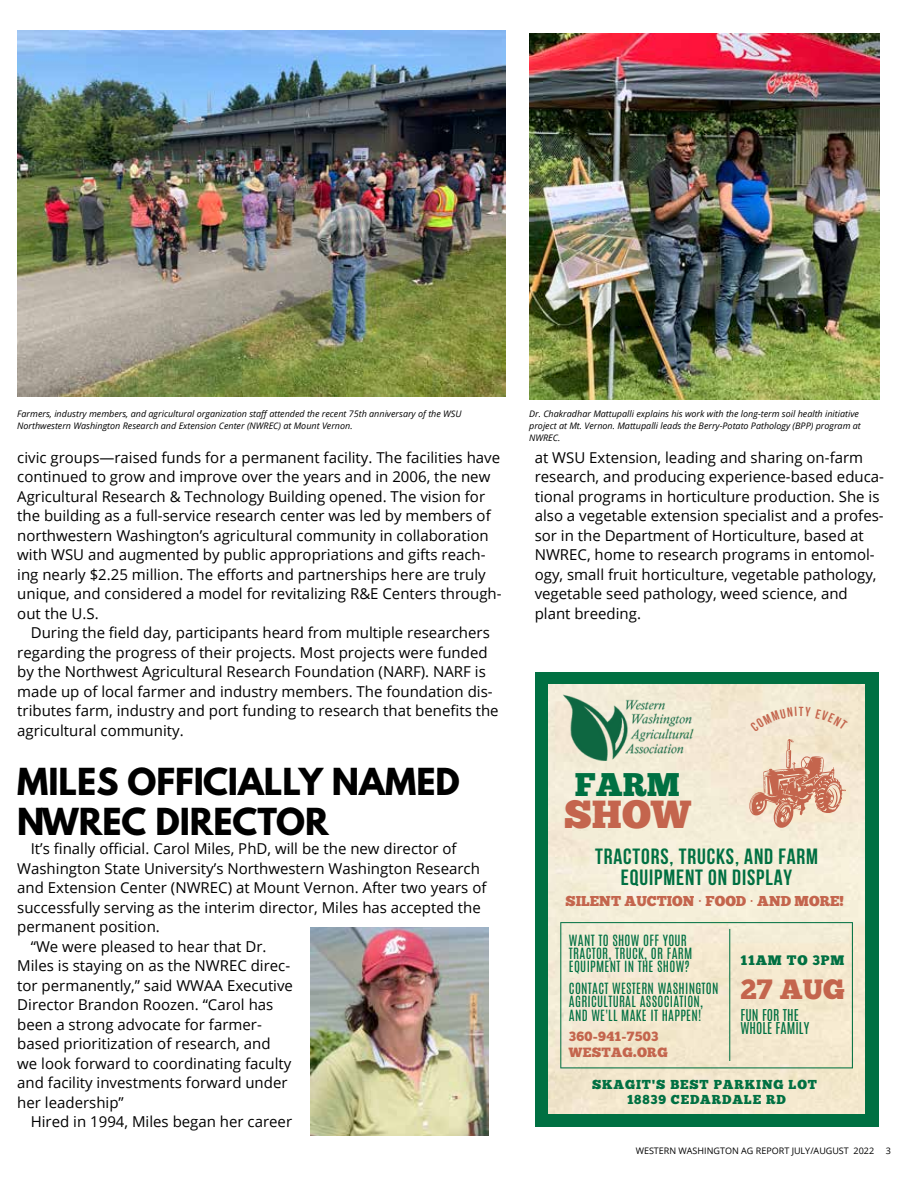
<style>
.page{position:relative;width:918px;height:1188px;background:#fff}
.page>*{position:absolute;margin:0;border:0;box-sizing:border-box;transform-origin:0 0}
.t1{font:39.15px "Chunk Five";color:#c4654d}
.t2{font:700 33px/39.6px "League Spartan";color:#000}
.t3{font:32.7px "Chunk Five";color:#007042}
.t4{font:27.9px "Chunk Five";color:#c4654d}
.t5{font:700 21.9px/21.5px "Bebas Neue";letter-spacing:.04em;color:#007042;text-align:center}
.t6{font:15px/19.5px "Open Sans";color:#000}
.t7{font:14.4px "Chunk Five";color:#c4654d}
.t8{font:13.8px "Chunk Five";letter-spacing:.06em;color:#007042}
.t9{font:13.65px/13.4px "Antonio";color:#007042}
.t10{font:13.35px/16.4px "Chunk Five";letter-spacing:.02em;color:#c4654d}
.t11{font:13.05px/14.2px "Chunk Five";letter-spacing:.065em;color:#007042;text-align:center}
.t12{font:12.9px/13.4px "Antonio";letter-spacing:.02em;color:#007042}
.t13{font:italic 9px/12px "Open Sans";color:#000}
.t14{font:9px "Open Sans";color:#000}
.s1{font-family:"Noto Sans"}
</style>
<div class="page">
<img style="left:310px;top:928px;width:178px;height:207px">
<img style="left:17px;top:30px;width:488px;height:367px">
<img style="left:529px;top:33px;width:351px;height:367px">
<div style="left:535px;top:672px;width:343px;height:454px;background:#007042"></div>
<img style="left:549px;top:684px;width:316px;height:430px">
<svg style="left:560px;top:922px;width:293px;height:146px"></svg>
<img style="left:561px;top:694px;width:133px;height:67px">
<svg style="left:748px;top:739px;width:98px;height:90px"></svg>
<hr style="left:729px;top:929px;width:1px;height:132px;background:#007042">
<svg style="left:750px;top:707px;width:98px;height:25px"></svg>
<p class="t13" style="left:17px;top:408px;width:446px">Farmers, industry members, and agricultural organization staff attended the recent 75th anniversary of the WSU<br>Northwestern Washington Research and Extension Center (NWREC) at Mount Vernon.</p>
<p class="t13" style="left:529px;top:408px;width:333px">Dr. Chakradhar Mattupalli explains his work with the long-term soil health initiative project at Mt. Vernon. Mattupalli leads the Berry-Potato Pathology (BPP) program at<br>NWREC.</p>
<p class="t6" style="left:535px;top:447px;width:351px">at WSU Extension, leading and sharing on-farm research, and producing experience-based educa&shy;tional programs in horticulture production. She is also a vegetable extension specialist and a profes&shy;sor in the Department of Horticulture, based at NWREC, home to research programs in entomol&shy;ogy, small fruit horticulture, vegetable pathology, vegetable seed pathology, weed science, and plant breeding.</p>
<p class="t6" style="left:17px;top:447px;width:486px">civic groups—raised funds for a permanent facility. The facilities have continued to grow and improve over the years and in 2006, the new Agricultural Research &amp; Technology Building opened. The vision for the building as a full-service research center was led by members of northwestern Washington’s agricultural community in collaboration with WSU and augmented by public appropriations and gifts reach&shy;ing nearly $2.25 million. The efforts and partnerships here are truly unique, and considered a model for revitalizing R&amp;E Centers through&shy;out the U.S.</p>
<p class="t6" style="left:17px;top:623px;width:483px;text-indent:14px">During the field day, participants heard from multiple researchers regarding the progress of their projects. Most projects were funded by the Northwest Agricultural Research Foundation (NARF). NARF is made up of local farmer and industry members. The foundation dis&shy;tributes farm, industry and port funding to research that benefits the agricultural community.</p>
<h2 class="t2" style="left:17px;top:761px;width:444px">MILES OFFICIALLY NAMED<br>NWREC DIRECTOR</h2>
<p class="t6" style="left:31px;top:839px;width:427px">It’s finally official. Carol Miles, PhD, will be the new director of</p>
<p class="t6" style="left:17px;top:858px;width:464px">Washington State University’s Northwestern Washington Research</p>
<p class="t6" style="left:17px;top:878px;width:471px">and Extension Center (NWREC) at Mount Vernon. After two years of</p>
<p class="t6" style="left:17px;top:897px;width:465px">successfully serving as the interim director, Miles has accepted the</p>
<p class="t6" style="left:17px;top:917px;width:144px">permanent position.</p>
<p class="t6" style="left:31px;top:936px;width:237px">“We were pleased to hear that Dr.</p>
<p class="t6" style="left:17px;top:956px;width:274px">Miles is staying on as the NWREC direc-</p>
<p class="t6" style="left:17px;top:975px;width:277px">tor permanently,” said WWAA Executive</p>
<p class="t6" style="left:17px;top:995px;width:258px">Director Brandon Roozen. “Carol has</p>
<p class="t6" style="left:17px;top:1014px;width:246px">been a strong advocate for farmer-</p>
<p class="t6" style="left:17px;top:1034px;width:255px">based prioritization of research, and</p>
<p class="t6" style="left:17px;top:1053px;width:276px">we look forward to coordinating faculty</p>
<p class="t6" style="left:17px;top:1073px;width:272px">and facility investments forward under</p>
<p class="t6" style="left:17px;top:1092px;width:108px">her leadership”</p>
<p class="t6" style="left:31px;top:1112px;width:263px">Hired in 1994, Miles began her career</p>
<h3 class="t3" style="left:575px;top:765px;width:107px">FARM</h3>
<h1 class="t1" style="left:564px;top:791px;width:128px">SHOW</h1>
<h3 class="t5" style="left:595px;top:845px;width:225px">TRACTORS, TRUCKS, AND FARM<br>EQUIPMENT ON DISPLAY</h3>
<p class="t7" style="left:566px;top:893px;width:280px">SILENT AUCTION <span class="s1">·</span> FOOD <span class="s1">·</span> AND MORE!</p>
<p class="t12" style="left:569px;top:934px;width:125px">WANT TO SHOW OFF YOUR<br>TRACTOR, TRUCK, OR FARM<br>EQUIPMENT IN THE SHOW?</p>
<p class="t12" style="left:569px;top:982px;width:151px">CONTACT WESTERN WASHINGTON<br>AGRICULTURAL ASSOCIATION,<br>AND WE'LL MAKE IT HAPPEN!</p>
<p class="t10" style="left:569px;top:1028px;width:100px">360-941-7503<br>WESTAG.ORG</p>
<p class="t8" style="left:741px;top:952px;width:105px">11AM TO 3PM</p>
<h3 class="t4" style="left:741px;top:973px;width:106px">27 AUG</h3>
<p class="t9" style="left:741px;top:1008px;width:70px">FUN FOR THE<br>WHOLE FAMILY</p>
<p class="t11" style="left:592px;top:1078px;width:226px">SKAGIT'S BEST PARKING LOT<br>18839 CEDARDALE RD</p>
<p class="t14" style="left:636px;top:1145px;width:240px">WESTERN WASHINGTON AG REPORT JULY/AUGUST 2022</p>
<p class="t14" style="left:886px;top:1145px;width:7px">3</p>
</div>
